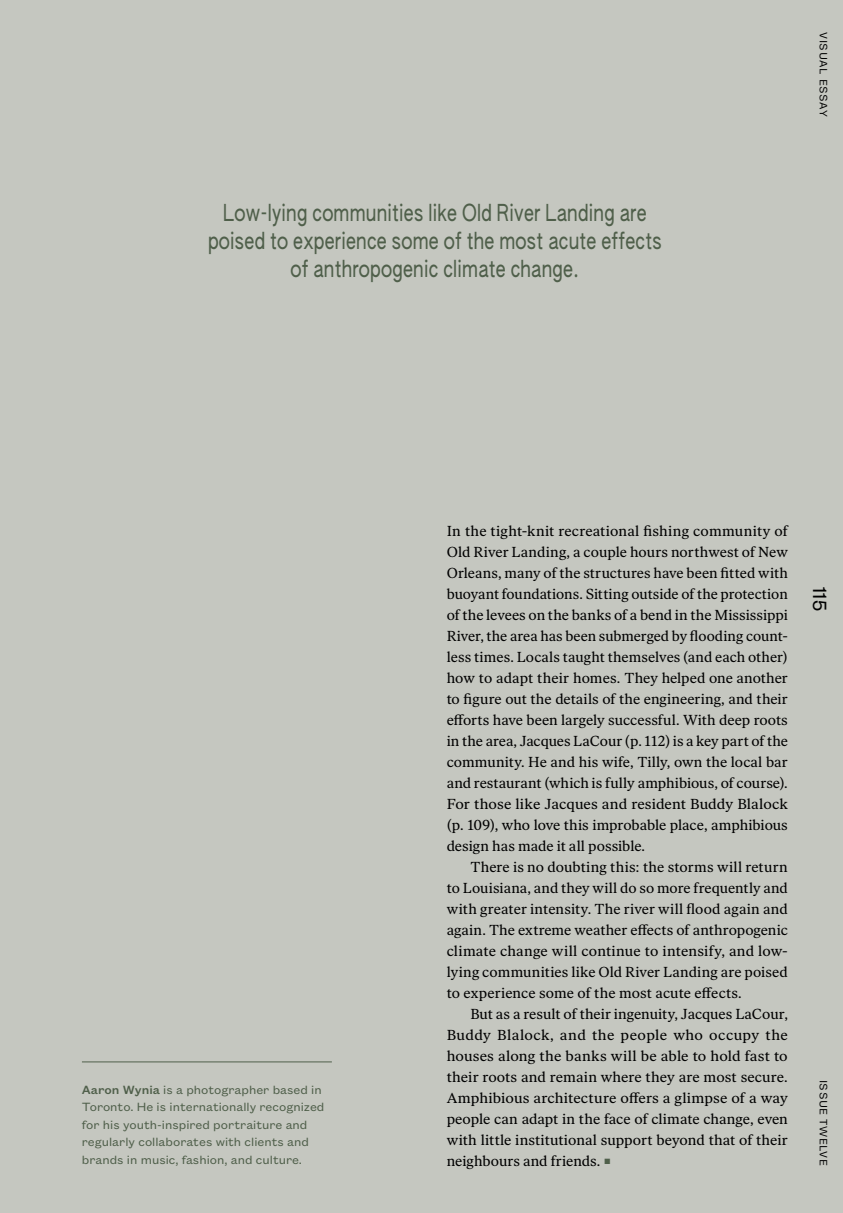
<style>
.page{position:relative;width:843px;height:1213px;background:#c5c7c0}
.page>*{position:absolute;margin:0;border:0;box-sizing:border-box;transform-origin:0 0}
.t1{font:22.75px/28px "AUTHENTIC Sans Condensed 90";letter-spacing:.01em;color:#4f5f4a;text-align:center}
.t2{font:21px "Founders Grotesk";color:#000}
.t3{font:14.35px/21px "Ivar Text";letter-spacing:.005em;color:#000;text-align:justify}
.t4{font:13.12px/17.5px "Founders Grotesk Text";color:#4f5f4a}
.t5{font:9.62px "Helvetica Now Micro";letter-spacing:.06em;color:#000}
.s1{font-weight:500}
.s2{font-family:"Harricana Caption";font-size:10.5px;color:#4f5f4a}
</style>
<div class="page">
<hr style="left:82px;top:1061px;width:250px;height:1px;background:#4f5f4a">
<h1 class="t1" style="left:208px;top:198px;width:455px">Low-lying communities like Old River Landing are poised to experience some of the most acute effects of anthropogenic climate change.</h1>
<p class="t5" style="left:830px;top:32px;width:86px;rotate:90deg">Vi sual Essay</p>
<p class="t4" style="left:82px;top:1080px;width:244px"><span class="s1">Aaron Wynia</span> is a photographer based in Toronto. He is internationally recognized for his youth-inspired portraiture and regularly collaborates with clients and brands in music, fashion, and culture.</p>
<p class="t3" style="left:447px;top:520px;width:343px">In the tight-knit recreational fishing community of Old River Landing, a couple hours northwest of New Orleans, many of the structures have been fitted with buoyant foundations. Sitting outside of the protection of the levees on the banks of a bend in the Mississippi River, the area has been submerged by flooding count&shy;less times. Locals taught themselves (and each other) how to adapt their homes. They helped one another to figure out the details of the engineering, and their efforts have been largely successful. With deep roots in the area, Jacques LaCour (p. 112) is a key part of the community. He and his wife, Tilly, own the local bar and restaurant (which is fully amphibious, of course).<br>For those like Jacques and resident Buddy Blalock (p. 109), who love this improbable place, amphibious design has made it all possible.</p>
<p class="t3" style="left:447px;top:856px;width:343px;text-indent:24px">There is no doubting this: the storms will return to Louisiana, and they will do so more frequently and with greater intensity. The river will flood again and again. The extreme weather effects of anthropogenic climate change will continue to intensify, and low&shy;lying communities like Old River Landing are poised to experience some of the most acute effects.</p>
<p class="t3" style="left:447px;top:1003px;width:343px;text-indent:24px">But as a result of their ingenuity, Jacques LaCour, Buddy Blalock, and the people who occupy the houses along the banks will be able to hold fast to their roots and remain where they are most secure.<br>Amphibious architecture offers a glimpse of a way people can adapt in the face of climate change, even with little institutional support beyond that of their neighbours and friends. <span class="s2">■</span></p>
<h2 class="t2" style="left:832px;top:586px;width:26px;rotate:90deg">115</h2>
<p class="t5" style="left:830px;top:1079px;width:88px;rotate:90deg">ISSUE TWELVE</p>
</div>
